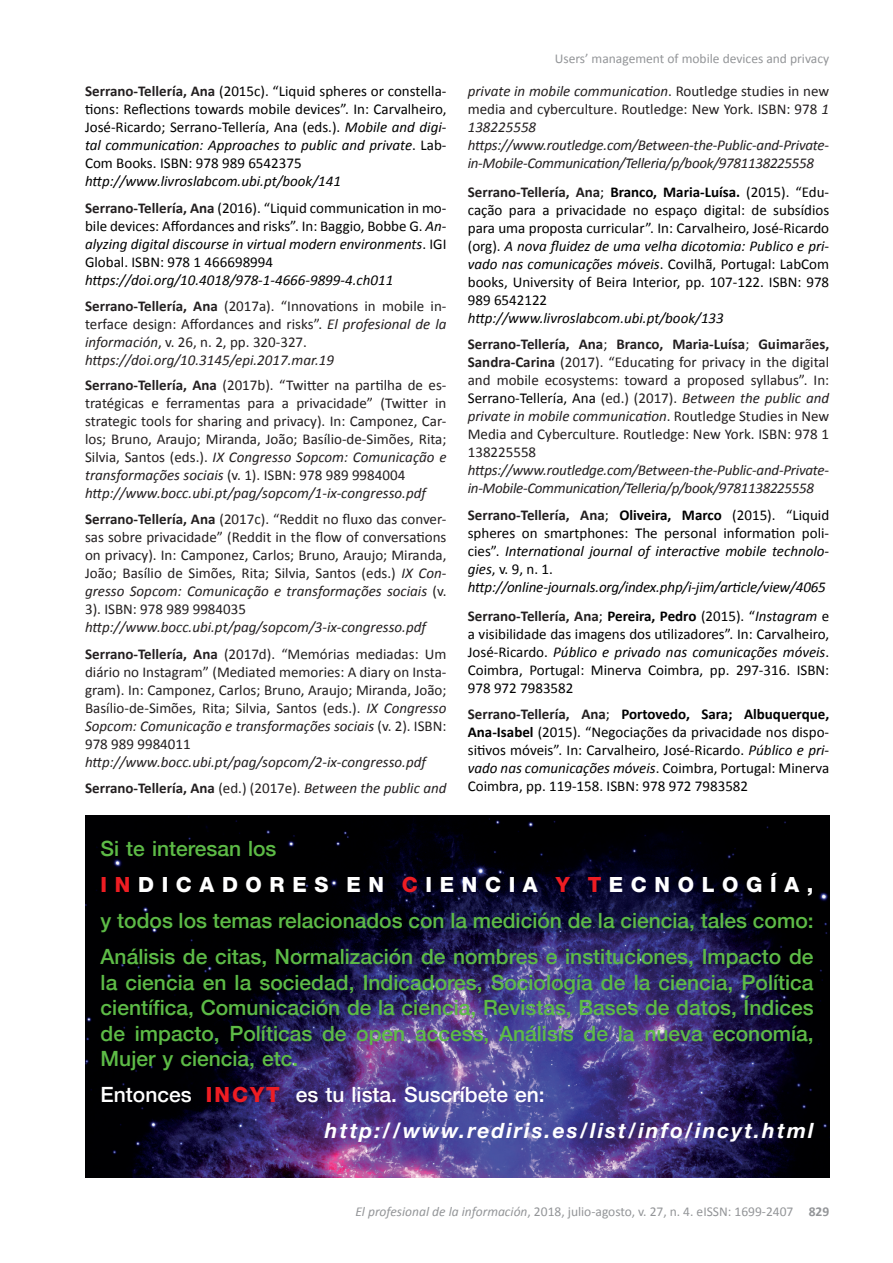
<style>
.page{position:relative;width:893px;height:1263px;background:#fff}
.page>*{position:absolute;margin:0;border:0;box-sizing:border-box;transform-origin:0 0}
.t1{font:500 21px/36.2px "Helvetica Neue";color:#5dbb46}
.t2{font:italic 700 21px/36.2px "Helvetica Neue";letter-spacing:.1em;color:#fff}
.t3{font:15px/18px "Calibri";color:#000001;text-align:justify}
.t4{font:15px/18px "Calibri";color:#231f20;text-align:justify}
.t5{font:italic 15px/18px "Calibri";letter-spacing:-.015em;color:#231f20}
.t6{font:italic 15px/18px "Calibri";color:#000001}
.t7{font:700 15px/26.5px "Calibri";color:#231f20}
.t8{font:13.5px "Calibri";color:#939598}
.s1{font-weight:700;color:#231f20}
.s2{font-style:italic}
.s3{font-weight:700;font-style:normal;color:#231f20}
.s4{font-style:normal}
.s5{font-style:normal;color:#231f20}
.s6{font-weight:700}
.s7{font-weight:700;font-style:normal}
.s8{font-weight:400;font-style:italic;color:#000001}
.s9{font-weight:400}
.s10{color:#000001}
.s11{font-weight:800;color:#ee1d23}
.s12{font-weight:800;color:#fff}
.s13{font-weight:500;font-style:normal}
.s14{font-weight:800;font-style:normal;color:#ee1d23}
</style>
<div class="page">
<img style="left:85px;top:815px;width:744px;height:363px">
<p class="t3" style="left:85px;top:82px;width:363px"><span class="s1">Serrano-Tellería, Ana</span> (2015c). “Liquid spheres or constella&shy;tions: Reflections towards mobile devices”. In: Carvalheiro, José-Ricardo; Serrano-Tellería, Ana (eds.). <span class="s2">Mobile and digi&shy;tal communication: Approaches to public and private</span>. Lab-Com Books. ISBN: 978 989 6542375</p>
<p class="t6" style="left:85px;top:167px;width:363px;line-height:26.5px">http://www.livroslabcom.ubi.pt/book/141<br><span class="s3">Serrano-Tellería, Ana</span> <span class="s4">(2016). “Liquid communication in mo-</span></p>
<p class="t3" style="left:85px;top:217px;width:363px">bile devices: Affordances and risks”. In: Baggio, Bobbe G. <span class="s2">An&shy;alyzing digital discourse in virtual modern environments</span>. IGI Global. ISBN: 978 1 466698994</p>
<p class="t6" style="left:85px;top:266px;width:363px;line-height:26.5px">https://doi.org/10.4018/978-1-4666-9899-4.ch011<br><span class="s3">Serrano-Tellería, Ana</span> <span class="s5">(2017a). “Innovations in mobile in-</span></p>
<p class="t5" style="left:85px;top:315px;width:363px"><span class="s4">terface design: Affordances and risks”.</span> El profesional de la información<span class="s4">, v. 26, n. 2, pp. 320-327. </span>https://doi.org/10.3145/epi.2017.mar.19</p>
<p class="t4" style="left:85px;top:376px;width:363px;text-align:left"><span class="s6">Serrano-Tellería, Ana</span> (2017b). “Twitter na partilha de es&shy;tratégicas e ferramentas para a privacidade” (Twitter in strategic tools for sharing and privacy). In: Camponez, Car&shy;los; Bruno, Araujo; Miranda, João; Basílio-de-Simões, Rita; Silvia, Santos (eds.). <span class="s2">IX Congresso Sopcom: Comunicação e transformações sociais</span> (v. 1). ISBN: 978 989 9984004 <span class="s2">http://www.bocc.ubi.pt/pag/sopcom/1-ix-congresso.pdf</span></p>
<p class="t4" style="left:85px;top:510px;width:363px"><span class="s6">Serrano-Tellería, Ana</span> (2017c). “Reddit no fluxo das conver&shy;sas sobre privacidade” (Reddit in the flow of conversations on privacy). In: Camponez, Carlos; Bruno, Araujo; Miranda, João; Basílio de Simões, Rita; Silvia, Santos (eds.) <span class="s2">IX Con&shy;gresso Sopcom: Comunicação e transformações sociais</span> (v.<br>3). ISBN: 978 989 9984035</p>
<p class="t5" style="left:85px;top:613px;width:363px;line-height:26.5px">http://www.bocc.ubi.pt/pag/sopcom/3-ix-congresso.pdf<br><span class="s7">Serrano-Tellería, Ana</span> <span class="s4">(2017d). “Memórias mediadas: Um</span></p>
<p class="t4" style="left:85px;top:663px;width:363px">diário no Instagram” (Mediated memories: A diary on Insta&shy;gram). In: Camponez, Carlos; Bruno, Araujo; Miranda, João; Basílio-de-Simões, Rita; Silvia, Santos (eds.). <span class="s2">IX Congresso Sopcom: Comunicação e transformações sociais</span> (v. 2). ISBN:<br>978 989 9984011</p>
<p class="t5" style="left:85px;top:748px;width:363px;line-height:26.5px">http://www.bocc.ubi.pt/pag/sopcom/2-ix-congresso.pdf<br><span class="s7">Serrano-Tellería, Ana</span> <span class="s4">(ed.) (2017e).</span> Between the public and</p>
<p class="t8" style="left:555px;top:50px;width:276px">Users’ management of mobile devices and privacy</p>
<p class="t5" style="left:468px;top:82px;width:363px">private in mobile communication<span class="s4">. Routledge studies in new media and cyberculture. Routledge: New York. ISBN: 978</span> 1<br>138225558 https://www.routledge.com/Between-the-Public-and-Private&shy;in-Mobile-Communication/Telleria/p/book/9781138225558</p>
<p class="t3" style="left:468px;top:183px;width:363px"><span class="s1">Serrano-Tellería, Ana</span>; <span class="s6">Branco, Maria-Luísa.</span> (2015). “Edu&shy;cação para a privacidade no espaço digital: de subsídios para uma proposta curricular”. In: Carvalheiro, José-Ricardo (org). <span class="s2">A nova fluidez de uma velha dicotomia: Publico e pri&shy;vado nas comunicações móveis</span>. Covilhã, Portugal: LabCom books, University of Beira Interior, pp. 107-122. ISBN: 978<br>989 6542122</p>
<p class="t7" style="left:468px;top:305px;width:363px"><span class="s8">http://www.livroslabcom.ubi.pt/book/133<br></span>Serrano-Tellería, Ana<span class="s9">;</span> Branco, Maria-Luísa<span class="s9">;</span> Guimar<span class="s9">ã</span>es,</p>
<p class="t4" style="left:468px;top:354px;width:363px"><span class="s6">Sandra-Carina</span> (2017). “Educating for privacy in the digital and mobile ecosystems: toward a proposed syllabus”. In:<br><span class="s10">Serrano-Tellería, Ana</span> (ed.) (2017). <span class="s2">Between the public and private in mobile communication</span>. Routledge Studies in New Media and Cyberculture. Routledge: New York. ISBN: 978 1<br>138225558</p>
<p class="t5" style="left:468px;top:461px;width:363px">https://www.routledge.com/Between-the-Public-and-Private&shy;in-Mobile-Communication/Telleria/p/book/9781138225558</p>
<p class="t6" style="left:468px;top:505px;width:363px"><span class="s3">Serrano-Tellería, Ana</span><span class="s4">;</span> <span class="s7">Oliveira, Marco</span> <span class="s4">(2015). “Liquid spheres on smartphones: The personal information poli&shy;cies”.</span> International journal of interactive mobile technolo&shy;gies<span class="s4">, v. 9, n. 1. </span>http://online-journals.org/index.php/i-jim/article/view/4065</p>
<p class="t3" style="left:468px;top:607px;width:363px"><span class="s1">Serrano-Tellería, Ana</span>; <span class="s6">Pereira, Pedro</span> (2015). “<span class="s2">Instagram</span> e a visibilidade das imagens dos utilizadores”. In: Carvalheiro, José-Ricardo. <span class="s2">Público e privado nas comunicações móveis</span>.<br>Coimbra, Portugal: Minerva Coimbra, pp. 297-316. ISBN:<br>978 972 7983582</p>
<p class="t3" style="left:468px;top:705px;width:363px"><span class="s1">Serrano-Tellería, Ana</span>; <span class="s6">Portovedo, Sara; Albuquerque, Ana-Isabel</span> (2015). “Negociações da privacidade nos dispo&shy;sitivos móveis”. In: Carvalheiro, José-Ricardo. <span class="s2">Público e pri&shy;vado nas comunicações móveis</span>. Coimbra, Portugal: Minerva Coimbra, pp. 119-158. ISBN: 978 972 7983582</p>
<h1 class="t1" style="left:101px;top:828px;width:714px">Si te interesan los<br><span class="s11">IN</span><span class="s12">DICADORES EN</span> <span class="s11">C</span><span class="s12">IENCIA</span> <span class="s11">Y T</span><span class="s12">ECNOLOGÍA, </span>y todos los temas relacionados con la medición de la ciencia, tales como:<br>Análisis de citas, Normalización de nombres e instituciones, Impacto de</h1>
<p class="t1" style="left:101px;top:968px;width:714px;line-height:25.5px;text-align:justify">la ciencia en la sociedad, Indicadores, Sociología de la ciencia, Política científica, Comunicación de la ciencia, Revistas, Bases de datos, Índices de impacto, Políticas de open access, Análisis de la nueva economía, Mujer y ciencia, etc.</p>
<h1 class="t2" style="left:325px;top:1077px;width:490px;text-indent:-224px"><span class="s13">Entonces</span> <span class="s14">INCYT</span> <span class="s13">es tu lista. Suscríbete en: </span>http://www.rediris.es/list/info/incyt.html</h1>
<p class="t8" style="left:355px;top:1203px;width:475px"><span class="s2">El profesional de la información</span>, 2018, julio-agosto, v. 27, n. 4. eISSN: 1699-2407 <span class="s6">829</span></p>
</div>
